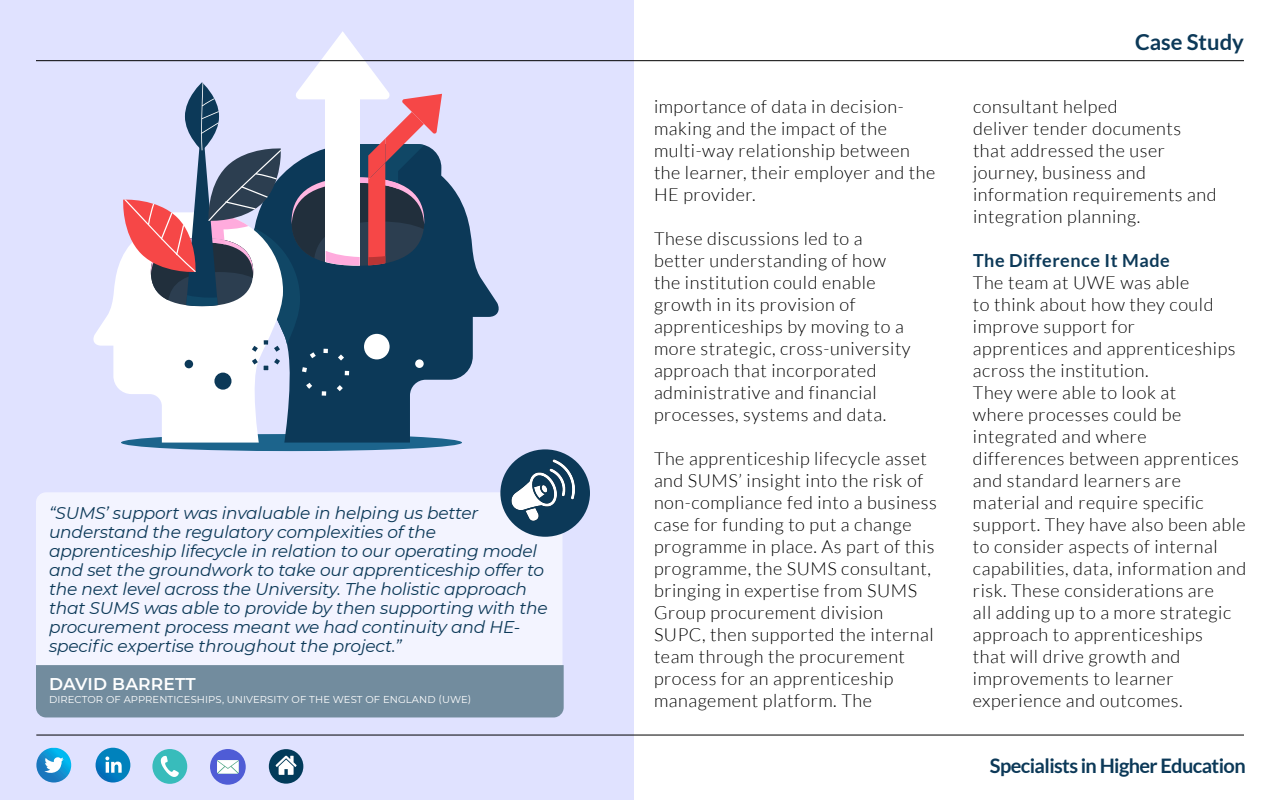
<style>
.page{position:relative;width:1280px;height:800px;background:#fff}
.page>*{position:absolute;margin:0;border:0;box-sizing:border-box;transform-origin:0 0}
.t1{font:700 22px "Lato";color:#0c3958}
.t2{font:700 20px "Lato";letter-spacing:-.03em;color:#0c3958}
.t3{font:300 18px/22px "Lato";letter-spacing:.03em;color:#000}
.t4{font:700 18px "Lato";letter-spacing:.03em;color:#0c3958}
.t5{font:italic 17px/19px "Montserrat";letter-spacing:-.01em;color:#0c3958}
.t6{font:600 17px "Montserrat";letter-spacing:.01em;color:#fff}
.t7{font:10px "Montserrat";letter-spacing:.01em;color:#fff}
</style>
<div class="page">
<div style="left:0;top:0;width:634px;height:800px;background:#e0e2ff"></div>
<div style="left:121px;top:434px;width:341px;height:17px;background:#1c648c;border-radius:50%"></div>
<svg style="left:283px;top:176px;width:216px;height:267px;fill:#0c3958"></svg>
<svg style="left:93px;top:261px;width:190px;height:182px;fill:#fff"></svg>
<div style="left:302px;top:349px;width:47px;height:47px;border:4px dashed #fff;border-radius:50%"></div>
<div style="left:364px;top:334px;width:26px;height:25px;background:#fff;border-radius:50%"></div>
<div style="left:415px;top:359px;width:9px;height:9px;background:#fff;border-radius:50%"></div>
<div style="left:251px;top:340px;width:30px;height:30px;border:4px dashed #0c3958;border-radius:50%"></div>
<div style="left:214px;top:373px;width:18px;height:17px;background:#0c3958;border-radius:50%"></div>
<div style="left:185px;top:360px;width:8px;height:8px;background:#0c3958;border-radius:50%"></div>
<svg style="left:121px;top:31px;width:321px;height:313px"></svg>
<hr style="left:36px;top:61px;width:1208px;height:1px;background:#000">
<div style="left:36px;top:492px;width:526px;height:182px;background:#f3f4ff;border-radius:10px"></div>
<div style="left:36px;top:665px;width:528px;height:52px;background:#728c9e"></div>
<img style="left:500px;top:449px;width:89px;height:86px">
<hr style="left:36px;top:735px;width:1208px;height:1px;background:#000">
<svg style="left:96px;top:748px;width:34px;height:35px"></svg>
<svg style="left:105px;top:756px;width:17px;height:17px"></svg>
<div style="left:152px;top:749px;width:35px;height:35px;background:#38bcbb;border-radius:50%"></div>
<svg style="left:161px;top:756px;width:18px;height:21px"></svg>
<div style="left:210px;top:749px;width:36px;height:36px;background:#4f5cd6;border-radius:50%"></div>
<svg style="left:217px;top:760px;width:22px;height:14px"></svg>
<div style="left:269px;top:749px;width:34px;height:35px;background:#023b5a;border-radius:50%"></div>
<svg style="left:276px;top:756px;width:21px;height:19px"></svg>
<svg style="left:36px;top:748px;width:35px;height:35px"></svg>
<p class="t5" style="left:49px;top:503px;width:500px">“SUMS’ support was invaluable in helping us better understand the regulatory complexities of the apprenticeship lifecycle in relation to our operating model and set the groundwork to take our apprenticeship offer to the next level across the University. The holistic approach that SUMS was able to provide by then supporting with the procurement process meant we had continuity and HE&shy;specific expertise throughout the project.”</p>
<p class="t6" style="left:49px;top:672px;width:148px">DAVID BARRETT</p>
<p class="t7" style="left:49px;top:693px;width:424px">DIRECTOR OF APPRENTICESHIPS, UNIVERSITY OF THE WEST OF ENGLAND (UWE)</p>
<p class="t3" style="left:654px;top:96px;width:283px">importance of data in decision&shy;making and the impact of the multi-way relationship between the learner, their employer and the<br>HE provider.</p>
<p class="t3" style="left:654px;top:228px;width:258px">These discussions led to a better understanding of how the institution could enable growth in its provision of apprenticeships by moving to a more strategic, cross-university approach that incorporated administrative and financial processes, systems and data.</p>
<p class="t3" style="left:654px;top:448px;width:284px">The apprenticeship lifecycle asset and SUMS’ insight into the risk of non-compliance fed into a business case for funding to put a change programme in place. As part of this programme, the SUMS consultant, bringing in expertise from SUMS<br>Group procurement division<br>SUPC, then supported the internal team through the procurement process for an apprenticeship management platform. The</p>
<p class="t1" style="left:1135px;top:29px;width:110px">Case Study</p>
<p class="t3" style="left:973px;top:96px;width:245px">consultant helped<br>deliver tender documents that addressed the user journey, business and information requirements and integration planning.</p>
<p class="t4" style="left:973px;top:250px;width:198px">The Difference It Made</p>
<p class="t3" style="left:973px;top:272px;width:264px">The team at UWE was able<br>to think about how they could improve support for<br>apprentices and apprenticeships across the institution.</p>
<p class="t3" style="left:973px;top:382px;width:275px">They were able to look at<br>where processes could be integrated and where<br>differences between apprentices and standard learners are material and require specific support. They have also been able to consider aspects of internal capabilities, data, information and risk. These considerations are<br>all adding up to a more strategic approach to apprenticeships<br>that will drive growth and improvements to learner experience and outcomes.</p>
<p class="t2" style="left:990px;top:754px;width:257px">Specialists in Higher Education</p>
</div>
